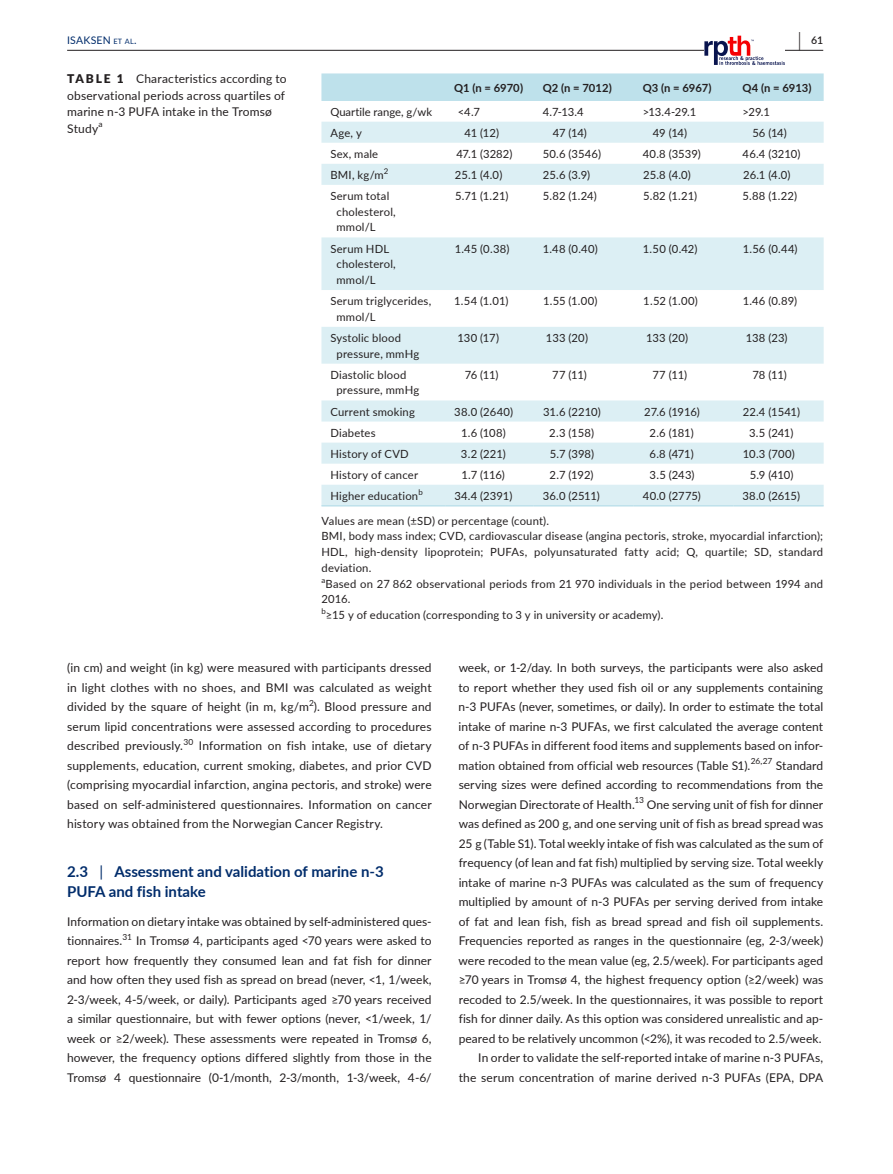
<style>
.page{position:relative;width:893px;height:1174px;background:#fff}
.page>*{position:absolute;margin:0;border:0;box-sizing:border-box;transform-origin:0 0}
.t1{font:600 19.5px "Lato";color:#231f20;scale:.48 1}
.t2{font:700 15px/19.5px "Lato";color:#002c6b}
.t3{font:12px/19.5px "Lato";letter-spacing:.005em;color:#231f20;text-align:justify}
.t4{font:11.25px/15.8px "Lato";letter-spacing:.015em;color:#231f20}
.t5{font:700 11.25px "Lato";letter-spacing:-.005em;color:#231f20}
.t6{font:10.5px "Lato";letter-spacing:.015em;color:#002c6b}
.t7{font:600 10.5px "Lato";color:#231f20}
.t8{font:8.4px "Lato";letter-spacing:-.01em;color:#231f20}
.t9{font:7.8px "Lato";color:#231f20}
.s1{font-size:7.35px}
.s2{font-weight:900}
.s3{font-weight:400}
</style>
<div class="page">
<hr style="left:67px;top:50px;width:756px;height:1px;background:#231f20">
<svg style="left:704px;top:36px;width:81px;height:29px"></svg>
<div style="left:321px;top:73px;width:503px;height:28px;background:#bee1eb"></div>
<svg style="left:321px;top:122px;width:503px;height:383px"></svg>
<hr style="left:321px;top:505px;width:124px;height:1px;background:#bee1eb">
<hr style="left:445px;top:505px;width:89px;height:1px;background:#bee1eb">
<hr style="left:534px;top:505px;width:100px;height:1px;background:#bee1eb">
<hr style="left:634px;top:505px;width:99px;height:1px;background:#bee1eb">
<hr style="left:733px;top:505px;width:91px;height:1px;background:#bee1eb">
<h1 class="t1" style="left:798px;top:26px;width:7px">|</h1>
<p class="t6" style="left:67px;top:33px;width:71px">ISAKSEN <span class="s1">et al</span>.</p>
<p class="t7" style="left:811px;top:33px;width:14px">61</p>
<p class="t3" style="left:67px;top:70px;width:221px;line-height:16.5px;text-align:left"><span class="s2">TABLE 1</span> Characteristics according to observational periods across quartiles of marine n-3 PUFA intake in the Tromsø<br>Study<sup>a</sup></p>
<p class="t5" style="left:454px;top:79px;width:70px">Q1 (n = 6970)</p>
<p class="t5" style="left:543px;top:79px;width:71px">Q2 (n = 7012)</p>
<p class="t5" style="left:643px;top:79px;width:70px">Q3 (n = 6967)</p>
<p class="t5" style="left:742px;top:79px;width:71px">Q4 (n = 6913)</p>
<p class="t4" style="left:330px;top:103px;width:103px">Quartile range, g/wk</p>
<p class="t4" style="left:458px;top:103px;width:24px">&lt;4.7</p>
<p class="t4" style="left:543px;top:103px;width:43px">4.7-13.4</p>
<p class="t4" style="left:643px;top:103px;width:55px">&gt;13.4-29.1</p>
<p class="t4" style="left:742px;top:103px;width:29px">&gt;29.1</p>
<p class="t4" style="left:330px;top:124px;width:33px">Age, y</p>
<p class="t4" style="left:465px;top:124px;width:36px">41 (12)</p>
<p class="t4" style="left:553px;top:124px;width:36px">47 (14)</p>
<p class="t4" style="left:653px;top:124px;width:36px">49 (14)</p>
<p class="t4" style="left:752px;top:124px;width:36px">56 (14)</p>
<p class="t4" style="left:330px;top:145px;width:49px">Sex, male</p>
<p class="t4" style="left:456px;top:145px;width:57px">47.1 (3282)</p>
<p class="t4" style="left:543px;top:145px;width:60px">50.6 (3546)</p>
<p class="t4" style="left:643px;top:145px;width:60px">40.8 (3539)</p>
<p class="t4" style="left:743px;top:145px;width:59px">46.4 (3210)</p>
<p class="t4" style="left:330px;top:166px;width:55px">BMI, kg/m</p>
<p class="t9" style="left:384px;top:165px;width:6px">2</p>
<p class="t4" style="left:455px;top:166px;width:49px">25.1 (4.0)</p>
<p class="t4" style="left:543px;top:166px;width:49px">25.6 (3.9)</p>
<p class="t4" style="left:643px;top:166px;width:49px">25.8 (4.0)</p>
<p class="t4" style="left:743px;top:166px;width:49px">26.1 (4.0)</p>
<p class="t4" style="left:336px;top:187px;width:61px;text-indent:-6px">Serum total cholesterol, mmol/L</p>
<p class="t4" style="left:455px;top:187px;width:55px">5.71 (1.21)</p>
<p class="t4" style="left:543px;top:187px;width:55px">5.82 (1.24)</p>
<p class="t4" style="left:643px;top:187px;width:56px">5.82 (1.21)</p>
<p class="t4" style="left:742px;top:187px;width:56px">5.88 (1.22)</p>
<p class="t4" style="left:336px;top:240px;width:61px;text-indent:-6px">Serum HDL cholesterol, mmol/L</p>
<p class="t4" style="left:455px;top:240px;width:56px">1.45 (0.38)</p>
<p class="t4" style="left:543px;top:240px;width:57px">1.48 (0.40)</p>
<p class="t4" style="left:643px;top:240px;width:56px">1.50 (0.42)</p>
<p class="t4" style="left:743px;top:240px;width:56px">1.56 (0.44)</p>
<p class="t4" style="left:336px;top:293px;width:96px;text-indent:-6px">Serum triglycerides, mmol/L</p>
<p class="t4" style="left:454px;top:293px;width:56px">1.54 (1.01)</p>
<p class="t4" style="left:543px;top:293px;width:56px">1.55 (1.00)</p>
<p class="t4" style="left:643px;top:293px;width:56px">1.52 (1.00)</p>
<p class="t4" style="left:743px;top:293px;width:56px">1.46 (0.89)</p>
<p class="t4" style="left:336px;top:329px;width:84px;text-indent:-6px">Systolic blood pressure, mmHg</p>
<p class="t4" style="left:457px;top:329px;width:43px">130 (17)</p>
<p class="t4" style="left:546px;top:329px;width:44px">133 (20)</p>
<p class="t4" style="left:646px;top:329px;width:44px">133 (20)</p>
<p class="t4" style="left:746px;top:329px;width:43px">138 (23)</p>
<p class="t4" style="left:336px;top:366px;width:84px;text-indent:-6px">Diastolic blood pressure, mmHg</p>
<p class="t4" style="left:465px;top:366px;width:35px">76 (11)</p>
<p class="t4" style="left:552px;top:366px;width:36px">77 (11)</p>
<p class="t4" style="left:653px;top:366px;width:36px">77 (11)</p>
<p class="t4" style="left:752px;top:366px;width:36px">78 (11)</p>
<p class="t4" style="left:330px;top:403px;width:86px">Current smoking</p>
<p class="t4" style="left:454px;top:403px;width:61px">38.0 (2640)</p>
<p class="t4" style="left:543px;top:403px;width:59px">31.6 (2210)</p>
<p class="t4" style="left:644px;top:403px;width:57px">27.6 (1916)</p>
<p class="t4" style="left:743px;top:403px;width:59px">22.4 (1541)</p>
<p class="t4" style="left:330px;top:424px;width:47px">Diabetes</p>
<p class="t4" style="left:461px;top:424px;width:46px">1.6 (108)</p>
<p class="t4" style="left:549px;top:424px;width:46px">2.3 (158)</p>
<p class="t4" style="left:650px;top:424px;width:46px">2.6 (181)</p>
<p class="t4" style="left:749px;top:424px;width:46px">3.5 (241)</p>
<p class="t4" style="left:330px;top:445px;width:80px">History of CVD</p>
<p class="t4" style="left:461px;top:445px;width:47px">3.2 (221)</p>
<p class="t4" style="left:550px;top:445px;width:46px">5.7 (398)</p>
<p class="t4" style="left:650px;top:445px;width:46px">6.8 (471)</p>
<p class="t4" style="left:743px;top:445px;width:54px">10.3 (700)</p>
<p class="t4" style="left:330px;top:466px;width:89px">History of cancer</p>
<p class="t4" style="left:461px;top:466px;width:45px">1.7 (116)</p>
<p class="t4" style="left:550px;top:466px;width:45px">2.7 (192)</p>
<p class="t4" style="left:649px;top:466px;width:47px">3.5 (243)</p>
<p class="t4" style="left:750px;top:466px;width:45px">5.9 (410)</p>
<p class="t4" style="left:330px;top:487px;width:89px">Higher education</p>
<p class="t9" style="left:418px;top:486px;width:6px">b</p>
<p class="t4" style="left:454px;top:487px;width:59px">34.4 (2391)</p>
<p class="t4" style="left:543px;top:487px;width:59px">36.0 (2511)</p>
<p class="t4" style="left:643px;top:487px;width:60px">40.0 (2775)</p>
<p class="t4" style="left:742px;top:487px;width:59px">38.0 (2615)</p>
<p class="t4" style="left:321px;top:512px;width:503px">Values are mean (±SD) or percentage (count).<br>BMI, body mass index; CVD, cardiovascular disease (angina pectoris, stroke, myocardial infarction); HDL, high-density lipoprotein; PUFAs, polyunsaturated fatty acid; Q, quartile; SD, standard deviation.</p>
<p class="t9" style="left:321px;top:574px;width:5px">a</p>
<p class="t4" style="left:321px;top:575px;width:503px;text-indent:4px">Based on 27 862 observational periods from 21 970 individuals in the period between 1994 and<br>2016.</p>
<p class="t9" style="left:321px;top:605px;width:6px">b</p>
<p class="t4" style="left:326px;top:606px;width:339px">≥15 y of education (corresponding to 3 y in university or academy).</p>
<p class="t3" style="left:67px;top:657px;width:366px">(in cm) and weight (in kg) were measured with participants dressed in light clothes with no shoes, and BMI was calculated as weight divided by the square of height (in m, kg/m ). Blood pressure and</p>
<p class="t8" style="left:309px;top:697px;width:6px">2</p>
<p class="t3" style="left:67px;top:716px;width:366px">serum lipid concentrations were assessed according to procedures described previously.</p>
<p class="t8" style="left:183px;top:736px;width:12px">30</p>
<p class="t3" style="left:67px;top:735px;width:366px;text-indent:132px">Information on fish intake, use of dietary supplements, education, current smoking, diabetes, and prior CVD (comprising myocardial infarction, angina pectoris, and stroke) were based on self-administered questionnaires. Information on cancer history was obtained from the Norwegian Cancer Registry.</p>
<p class="t2" style="left:67px;top:861px;width:318px">2.3 <span class="s3">|</span> Assessment and validation of marine n-3<br>PUFA and fish intake</p>
<p class="t3" style="left:67px;top:911px;width:366px">Information on dietary intake was obtained by self-administered ques&shy;tionnaires.</p>
<p class="t8" style="left:123px;top:931px;width:11px">31</p>
<p class="t3" style="left:67px;top:930px;width:366px;text-indent:69px">In Tromsø 4, participants aged &lt;70 years were asked to report how frequently they consumed lean and fat fish for dinner and how often they used fish as spread on bread (never, &lt;1, 1/week, 2-3/week, 4-5/week, or daily). Participants aged ≥70 years received a similar questionnaire, but with fewer options (never, &lt;1/week, 1/ week or ≥2/week). These assessments were repeated in Tromsø 6, however, the frequency options differed slightly from those in the Tromsø 4 questionnaire (0-1/month, 2-3/month, 1-3/week, 4-6/</p>
<p class="t3" style="left:459px;top:657px;width:366px">week, or 1-2/day. In both surveys, the participants were also asked to report whether they used fish oil or any supplements containing n-3 PUFAs (never, sometimes, or daily). In order to estimate the total intake of marine n-3 PUFAs, we first calculated the average content of n-3 PUFAs in different food items and supplements based on infor&shy;mation obtained from official web resources (Table S1).</p>
<p class="t8" style="left:751px;top:755px;width:23px">26,27</p>
<p class="t3" style="left:459px;top:755px;width:366px;text-indent:317px">Standard serving sizes were defined according to recommendations from the Norwegian Directorate of Health.</p>
<p class="t8" style="left:634px;top:794px;width:11px">13</p>
<p class="t3" style="left:459px;top:794px;width:366px;text-align:right">One serving unit of fish for dinner<br>was defined as 200 g, and one serving unit of fish as bread spread was 25 g (Table S1). Total weekly intake of fish was calculated as the sum of frequency (of lean and fat fish) multiplied by serving size. Total weekly intake of marine n-3 PUFAs was calculated as the sum of frequency multiplied by amount of n-3 PUFAs per serving derived from intake of fat and lean fish, fish as bread spread and fish oil supplements.<br>Frequencies reported as ranges in the questionnaire (eg, 2-3/week) were recoded to the mean value (eg, 2.5/week). For participants aged ≥70 years in Tromsø 4, the highest frequency option (≥2/week) was recoded to 2.5/week. In the questionnaires, it was possible to report fish for dinner daily. As this option was considered unrealistic and ap&shy;peared to be relatively uncommon (&lt;2%), it was recoded to 2.5/week.<br>In order to validate the self-reported intake of marine n-3 PUFAs, the serum concentration of marine derived n-3 PUFAs (EPA, DPA</p>
</div>
